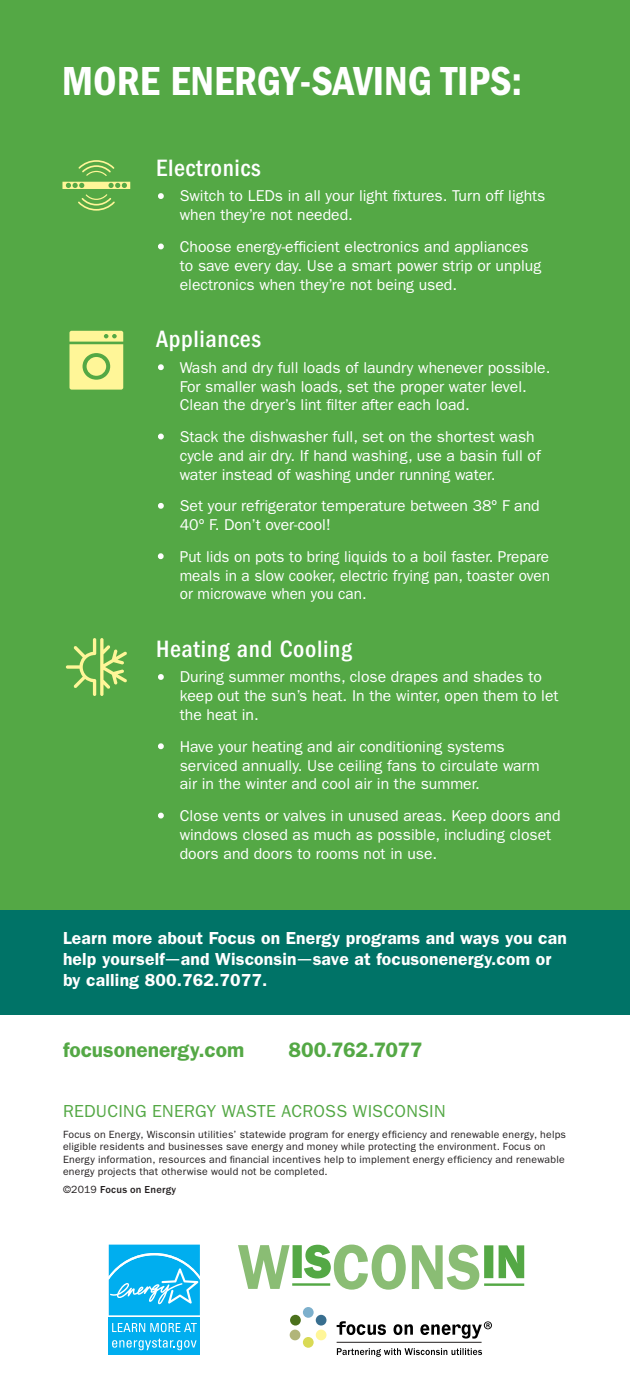
<style>
.page{position:relative;width:630px;height:1386px;background:#fff}
.page>*{position:absolute;margin:0;border:0;box-sizing:border-box;transform-origin:0 0}
.Heading_1_Reversed{font:600 condensed 42px "Franklin Gothic";color:#fff}
.Heading_2{font:500 condensed 24.5px "Franklin Gothic";letter-spacing:.025em;color:#fff}
.t1{font:600 21px "ITC Franklin Gothic Std";color:#54a845}
.Heading_2-2{font:600 17.5px/21px "ITC Franklin Gothic Std";letter-spacing:.01em;color:#fff}
.t2{font:17.5px "ITC Franklin Gothic Std";letter-spacing:.015em;color:#54a845}
.t3{font:15.75px/18.9px "ITC Franklin Gothic Std";color:#fff}
.t4{font:10.5px/12.2px "ITC Franklin Gothic Std";letter-spacing:.025em;color:#231f20}
.t5{font:500 10.5px "ITC Franklin Gothic Std";letter-spacing:.02em;color:#231f20}
.s1{font-family:"Gotham";font-weight:400}
.s2{font-weight:400}
</style>
<div class="page">
<div style="left:0;top:0;width:630px;height:912px;background:#54a845"></div>
<div style="left:0;top:910px;width:630px;height:105px;background:#007367"></div>
<svg style="left:158px;top:193px;width:6px;height:6px"></svg>
<svg style="left:158px;top:244px;width:6px;height:5px"></svg>
<svg style="left:158px;top:364px;width:6px;height:6px"></svg>
<svg style="left:158px;top:434px;width:6px;height:5px"></svg>
<svg style="left:158px;top:503px;width:6px;height:6px"></svg>
<svg style="left:158px;top:553px;width:6px;height:6px"></svg>
<svg style="left:158px;top:674px;width:6px;height:6px"></svg>
<svg style="left:158px;top:743px;width:6px;height:6px"></svg>
<svg style="left:158px;top:813px;width:6px;height:5px"></svg>
<svg style="left:70px;top:331px;width:53px;height:59px;background:#e4e98b"></svg>
<svg style="left:78px;top:160px;width:36px;height:16px"></svg>
<svg style="left:62px;top:182px;width:68px;height:29px"></svg>
<svg style="left:66px;top:638px;width:61px;height:58px"></svg>
<svg style="left:108px;top:1244px;width:92px;height:111px"></svg>
<div style="left:109px;top:1317px;width:91px;height:38px;background:#00aeef"></div>
<svg style="left:109px;top:1245px;width:91px;height:70px;background:#22b8f1"></svg>
<svg style="left:112px;top:1323px;width:85px;height:9px"></svg>
<svg style="left:112px;top:1338px;width:85px;height:12px"></svg>
<svg style="left:238px;top:1245px;width:52px;height:44px"></svg>
<div style="left:293px;top:1245px;width:9px;height:33px;background:#54a845"></div>
<svg style="left:304px;top:1245px;width:102px;height:45px"></svg>
<svg style="left:412px;top:1245px;width:67px;height:45px"></svg>
<div style="left:484px;top:1245px;width:9px;height:33px;background:#54a845"></div>
<svg style="left:499px;top:1245px;width:25px;height:33px"></svg>
<hr style="left:292px;top:1283px;width:38px;height:3px;background:#54a845">
<hr style="left:484px;top:1283px;width:40px;height:3px;background:#54a845">
<svg style="left:337px;top:1321px;width:49px;height:14px"></svg>
<svg style="left:394px;top:1324px;width:19px;height:11px"></svg>
<hr style="left:337px;top:1342px;width:145px;height:1px;background:#211d1e">
<svg style="left:337px;top:1348px;width:145px;height:9px"></svg>
<div style="left:290px;top:1315px;width:11px;height:11px;background:#4b711c;border-radius:50%"></div>
<div style="left:303px;top:1307px;width:11px;height:11px;background:#7db0cc;border-radius:50%"></div>
<div style="left:290px;top:1330px;width:10px;height:10px;background:#b1b579;border-radius:50%"></div>
<div style="left:303px;top:1337px;width:11px;height:11px;background:#d9da55;border-radius:50%"></div>
<div style="left:316px;top:1330px;width:10px;height:10px;background:#fff698;border-radius:50%"></div>
<div style="left:316px;top:1315px;width:10px;height:11px;background:#386e8f;border-radius:50%"></div>
<svg style="left:420px;top:1321px;width:72px;height:18px"></svg>
<p class="Heading_1_Reversed" style="left:62px;top:57px;width:462px">MORE ENERGY-SAVING TIPS:</p>
<p class="Heading_2" style="left:156px;top:154px;width:106px">Electronics</p>
<p class="t3" style="left:180px;top:187px;width:367px;text-indent:-24px">• Switch to LEDs in all your light fixtures. Turn off lights when they’re not needed.</p>
<p class="t3" style="left:180px;top:237px;width:363px;text-indent:-24px">• Choose energy-efficient electronics and appliances to save every day. Use a smart power strip or unplug electronics when they’re not being used.</p>
<p class="Heading_2" style="left:156px;top:325px;width:106px">Appliances</p>
<p class="t3" style="left:180px;top:358px;width:372px;text-indent:-24px">• Wash and dry full loads of laundry whenever possible.<br>For smaller wash loads, set the proper water level.<br>Clean the dryer’s lint filter after each load.</p>
<p class="t3" style="left:180px;top:427px;width:362px;text-indent:-24px">• Stack the dishwasher full, set on the shortest wash cycle and air dry. If hand washing, use a basin full of water instead of washing under running water.</p>
<p class="t3" style="left:180px;top:497px;width:362px;text-indent:-24px">• Set your refrigerator temperature between 38º F and<br>40º F. Don’t over-cool!</p>
<p class="t3" style="left:180px;top:547px;width:372px;text-align:justify;text-indent:-24px">• Put lids on pots to bring liquids to a boil faster. Prepare meals in a slow cooker, electric frying pan, toaster oven or microwave when you can.</p>
<p class="Heading_2" style="left:156px;top:635px;width:197px">Heating and Cooling</p>
<p class="t3" style="left:180px;top:668px;width:380px;text-indent:-24px">• During summer months, close drapes and shades to keep out the sun’s heat. In the winter, open them to let the heat in.</p>
<p class="t3" style="left:180px;top:737px;width:362px;text-indent:-24px">• Have your heating and air conditioning systems serviced annually. Use ceiling fans to circulate warm air in the winter and cool air in the summer.</p>
<p class="t3" style="left:180px;top:806px;width:382px;text-indent:-24px">• Close vents or valves in unused areas. Keep doors and windows closed as much as possible, including closet doors and doors to rooms not in use.</p>
<p class="Heading_2-2" style="left:63px;top:928px;width:505px">Learn more about Focus on Energy programs and ways you can help yourself<span class="s1">—</span>and Wisconsin<span class="s1">—</span>save at focusonenergy.com or by calling 800.762.7077.</p>
<p class="t1" style="left:63px;top:1037px;width:183px">focusonenergy.com</p>
<p class="t1" style="left:288px;top:1037px;width:136px">800.762.7077</p>
<p class="t2" style="left:63px;top:1101px;width:384px">REDUCING ENERGY WASTE ACROSS WISCONSIN</p>
<p class="t4" style="left:63px;top:1128px;width:505px">Focus on Energy, Wisconsin utilities’ statewide program for energy efficiency and renewable energy, helps eligible residents and businesses save energy and money while protecting the environment. Focus on Energy information, resources and financial incentives help to implement energy efficiency and renewable energy projects that otherwise would not be completed.</p>
<p class="t5" style="left:63px;top:1184px;width:115px"><span class="s2">©2019</span> Focus on Energy</p>
</div>
